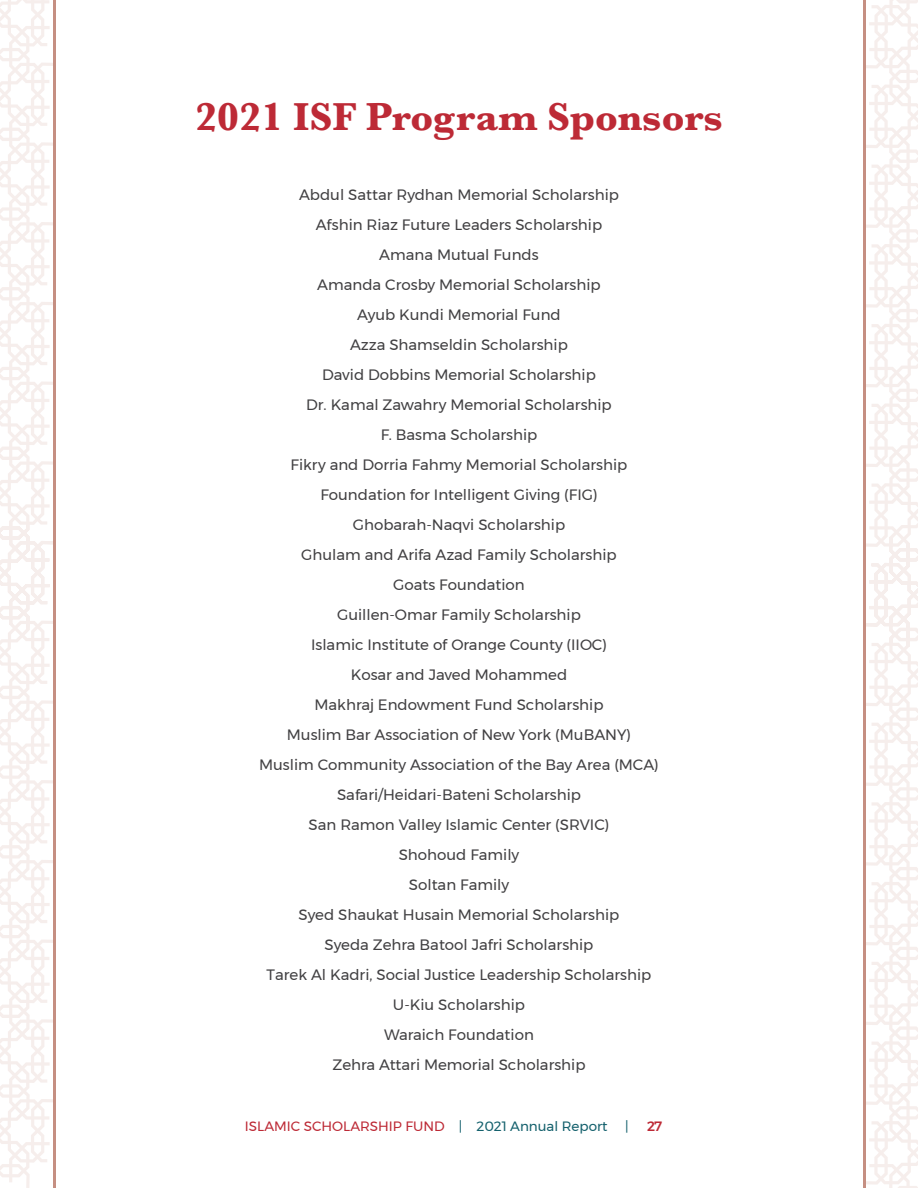
<style>
.page{position:relative;width:918px;height:1188px;background:#fff}
.page>*{position:absolute;margin:0;border:0;box-sizing:border-box;transform-origin:0 0}
.t1{font:700 40.5px "Baskerville";color:#bd2a36}
.t2{font:15px/30px "Montserrat";color:#414042;text-align:center}
.t3{font:13.5px "Montserrat";color:#bd2a36}
.t4{font:500 13.5px "Montserrat";color:#bd2a36}
.t5{font:13.5px "Montserrat";color:#15616d}
.s1{color:#14616e}
.s2{color:#15616d}
</style>
<div class="page">
<svg style="left:0;top:0;width:54px;height:1188px"></svg>
<hr style="left:54px;top:0;width:2px;height:1188px;background:#c58f82">
<svg style="left:866px;top:0;width:52px;height:1188px"></svg>
<hr style="left:863px;top:0;width:3px;height:1188px;background:#c58f82">
<h1 class="t1" style="left:195px;top:88px;width:529px">2021 ISF Program Sponsors</h1>
<p class="t2" style="left:259px;top:180px;width:401px">Abdul Sattar Rydhan Memorial Scholarship<br>Afshin Riaz Future Leaders Scholarship<br>Amana Mutual Funds<br>Amanda Crosby Memorial Scholarship<br>Ayub Kundi Memorial Fund<br>Azza Shamseldin Scholarship<br>David Dobbins Memorial Scholarship<br>Dr. Kamal Zawahry Memorial Scholarship<br>F. Basma Scholarship<br>Fikry and Dorria Fahmy Memorial Scholarship Foundation for Intelligent Giving (FIG)<br>Ghobarah-Naqvi Scholarship<br>Ghulam and Arifa Azad Family Scholarship<br>Goats Foundation<br>Guillen-Omar Family Scholarship<br>Islamic Institute of Orange County (IIOC)<br>Kosar and Javed Mohammed<br>Makhraj Endowment Fund Scholarship<br>Muslim Bar Association of New York (MuBANY)<br>Muslim Community Association of the Bay Area (MCA)<br>Safari/Heidari-Bateni Scholarship<br>San Ramon Valley Islamic Center (SRVIC)<br>Shohoud Family<br>Soltan Family<br>Syed Shaukat Husain Memorial Scholarship<br>Syeda Zehra Batool Jafri Scholarship<br>Tarek Al Kadri, Social Justice Leadership Scholarship U-Kiu Scholarship<br>Waraich Foundation<br>Zehra Attari Memorial Scholarship</p>
<p class="t3" style="left:245px;top:1116px;width:364px">ISLAMIC SCHOLARSHIP FUND <span class="s1">|</span> <span class="s2">2021 Annual Report</span></p>
<p class="t5" style="left:625px;top:1116px;width:5px">|</p>
<p class="t4" style="left:647px;top:1116px;width:17px">27</p>
</div>
